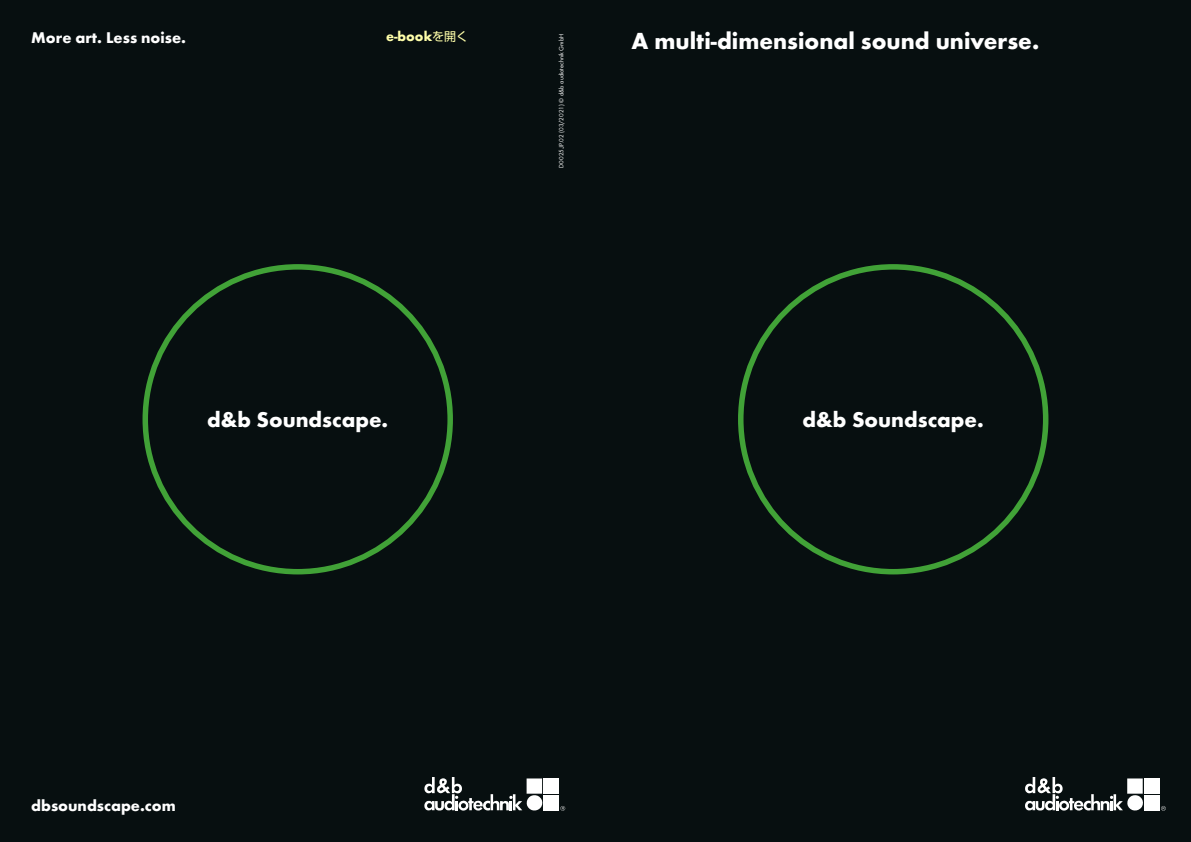
<style>
.page{position:relative;width:1191px;height:842px;background:#070f10}
.page>*{position:absolute;margin:0;border:0;box-sizing:border-box;transform-origin:0 0}
.t1{font:700 24px "dbaudio Futura Japanese";color:#fff}
.t2{font:700 22px "dbaudio Futura Japanese";color:#fff}
.t3{font:700 16px "dbaudio Futura Japanese";color:#fff}
.t4{font:700 14px "dbaudio Futura Japanese";color:#ffa}
.t5{font:6.5px "dbaudio Futura Japanese";color:#fff}
.s1{font-weight:400;font-size:12px}
</style>
<div class="page">
<div style="left:1144px;top:778px;width:15px;height:16px;background:#fff"></div>
<div style="left:1144px;top:795px;width:15px;height:15px;background:#fff"></div>
<svg style="left:1025px;top:777px;width:118px;height:34px"></svg>
<svg style="left:1161px;top:806px;width:4px;height:5px"></svg>
<div style="left:543px;top:778px;width:16px;height:16px;background:#fff"></div>
<div style="left:543px;top:795px;width:16px;height:15px;background:#fff"></div>
<svg style="left:424px;top:777px;width:119px;height:34px"></svg>
<svg style="left:560px;top:806px;width:5px;height:5px"></svg>
<h3 class="t4" style="left:386px;top:24px;width:84px">e-book<span class="s1">を開く</span></h3>
<h3 class="t3" style="left:31px;top:24px;width:156px">More art. Less noise.</h3>
<h1 class="t1" style="left:631px;top:21px;width:409px">A multi-dimensional sound universe.</h1>
<p class="t5" style="left:555px;top:168px;width:135px;rotate:-90deg">D0025.JP.02 (03/2021) © d&amp;b audiotechnik GmbH</p>
<h2 class="t2" style="left:207px;top:401px;width:183px">d&amp;b Soundscape.</h2>
<h2 class="t2" style="left:802px;top:401px;width:183px">d&amp;b Soundscape.</h2>
<h3 class="t3" style="left:31px;top:792px;width:146px">dbsoundscape.com</h3>
</div>
